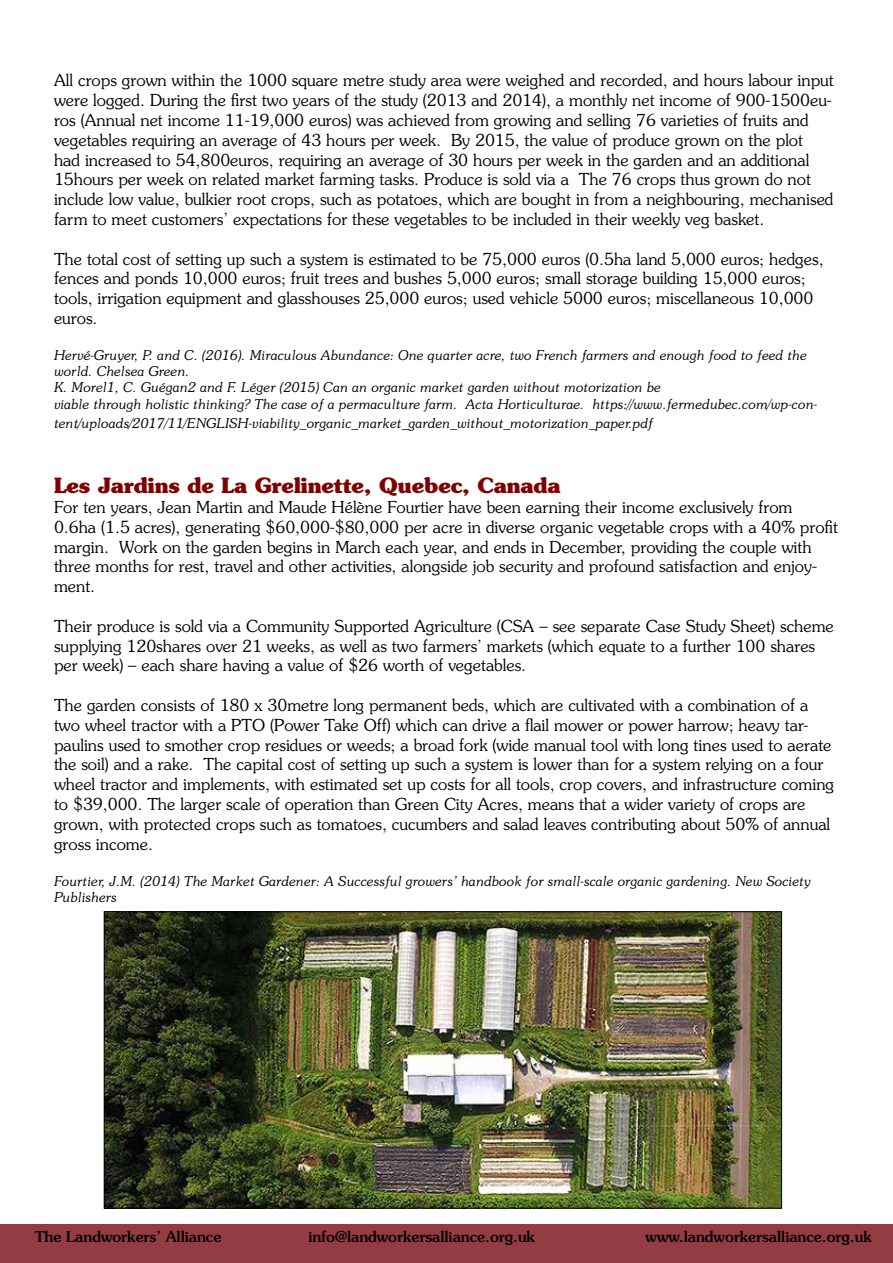
<style>
.page{position:relative;width:893px;height:1263px;background:#fff}
.page>*{position:absolute;margin:0;border:0;box-sizing:border-box;transform-origin:0 0}
.t1{font:700 21px "Souvenir Std";color:#800000}
.t2{font:300 16.5px/19.8px "Souvenir Std";color:#000}
.t3{font:500 15px "Souvenir Std";color:#000}
.t4{font:italic 300 13.5px/16.2px "Souvenir Std";color:#000}
</style>
<div class="page">
<div style="left:0;top:1225px;width:893px;height:38px;background:#933c44"></div>
<img style="left:106px;top:913px;width:674px;height:293px">
<p class="t2" style="left:54px;top:71px;width:781px">All crops grown within the 1000 square metre study area were weighed and recorded, and hours labour input were logged. During the first two years of the study (2013 and 2014), a monthly net income of 900-1500eu&shy;ros (Annual net income 11-19,000 euros) was achieved from growing and selling 76 varieties of fruits and vegetables requiring an average of 43 hours per week. By 2015, the value of produce grown on the plot<br>had increased to 54,800euros, requiring an average of 30 hours per week in the garden and an additional 15hours per week on related market farming tasks. Produce is sold via a The 76 crops thus grown do not include low value, bulkier root crops, such as potatoes, which are bought in from a neighbouring, mechanised farm to meet customers’ expectations for these vegetables to be included in their weekly veg basket.</p>
<p class="t2" style="left:54px;top:249px;width:771px">The total cost of setting up such a system is estimated to be 75,000 euros (0.5ha land 5,000 euros; hedges, fences and ponds 10,000 euros; fruit trees and bushes 5,000 euros; small storage building 15,000 euros; tools, irrigation equipment and glasshouses 25,000 euros; used vehicle 5000 euros; miscellaneous 10,000 euros.</p>
<p class="t4" style="left:54px;top:347px;width:765px">Hervé-Gruyer, P. and C. (2016). Miraculous Abundance: One quarter acre, two French farmers and enough food to feed the world. Chelsea Green.<br>K. Morel1, C. Guégan2 and F. Léger (2015) Can an organic market garden without motorization be<br>viable through holistic thinking? The case of a permaculture farm. Acta Horticulturae. https://www.fermedubec.com/wp-con-</p>
<p class="t4" style="left:54px;top:415px;width:601px">tent/uploads/2017/11/ENGLISH-viability_organic_market_garden_without_motorization_paper.pdf</p>
<p class="t1" style="left:54px;top:472px;width:508px">Les Jardins de La Grelinette, Quebec, Canada</p>
<p class="t2" style="left:54px;top:497px;width:786px">For ten years, Jean Martin and Maude Hélène Fourtier have been earning their income exclusively from 0.6ha (1.5 acres), generating $60,000-$80,000 per acre in diverse organic vegetable crops with a 40% profit margin. Work on the garden begins in March each year, and ends in December, providing the couple with three months for rest, travel and other activities, alongside job security and profound satisfaction and enjoy&shy;ment.</p>
<p class="t2" style="left:54px;top:616px;width:781px">Their produce is sold via a Community Supported Agriculture (CSA – see separate Case Study Sheet) scheme supplying 120shares over 21 weeks, as well as two farmers’ markets (which equate to a further 100 shares per week) – each share having a value of $26 worth of vegetables.</p>
<p class="t2" style="left:54px;top:695px;width:782px">The garden consists of 180 x 30metre long permanent beds, which are cultivated with a combination of a two wheel tractor with a PTO (Power Take Off) which can drive a flail mower or power harrow; heavy tar&shy;paulins used to smother crop residues or weeds; a broad fork (wide manual tool with long tines used to aerate the soil) and a rake. The capital cost of setting up such a system is lower than for a system relying on a four wheel tractor and implements, with estimated set up costs for all tools, crop covers, and infrastructure coming to $39,000. The larger scale of operation than Green City Acres, means that a wider variety of crops are grown, with protected crops such as tomatoes, cucumbers and salad leaves contributing about 50% of annual gross income.</p>
<p class="t4" style="left:54px;top:873px;width:758px">Fourtier, J.M. (2014) The Market Gardener: A Successful growers’ handbook for small-scale organic gardening. New Society<br>Publishers</p>
<p class="t3" style="left:35px;top:1228px;width:188px">The Landworkers’ Alliance</p>
<p class="t3" style="left:308px;top:1228px;width:228px">info@landworkersalliance.org.uk</p>
<p class="t3" style="left:646px;top:1228px;width:228px">www.landworkersalliance.org.uk</p>
</div>
